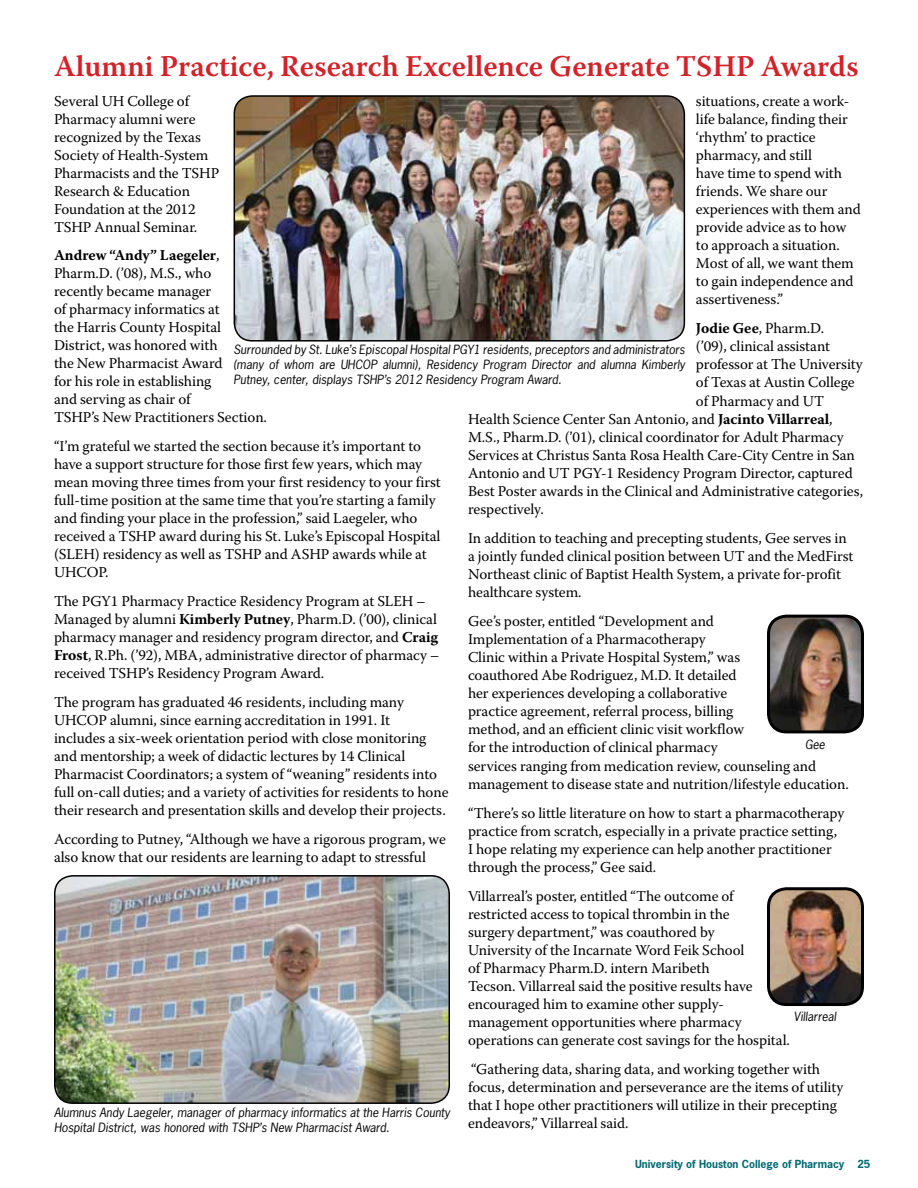
<style>
.page{position:relative;width:918px;height:1188px;background:#fff}
.page>*{position:absolute;margin:0;border:0;box-sizing:border-box;transform-origin:0 0}
.t1{font:600 30px "Warnock Pro";color:#d2232a}
.t2{font:15px/18px "Warnock Pro";letter-spacing:-.005em;color:#000}
.t3{font:italic 12px/15px "News Gothic Std";color:#000}
.t4{font:700 10.5px "News Gothic Std";color:#006a71}
.s1{font-weight:700}
</style>
<div class="page">
<img style="left:55px;top:876px;width:394px;height:227px">
<div style="left:54px;top:875px;width:396px;height:229px;border:2px solid #000;border-radius:18px"></div>
<img style="left:234px;top:96px;width:450px;height:245px">
<div style="left:234px;top:95px;width:451px;height:247px;border:2px solid #000;border-radius:18px"></div>
<img style="left:769px;top:616px;width:93px;height:116px">
<div style="left:767px;top:615px;width:97px;height:118px;border:3px solid #000;border-radius:18px"></div>
<img style="left:771px;top:891px;width:91px;height:114px">
<div style="left:767px;top:887px;width:97px;height:119px;border:3px solid #000;border-radius:18px"></div>
<h1 class="t1" style="left:54px;top:48px;width:806px">Alumni Practice, Research Excellence Generate TSHP Awards</h1>
<p class="t2" style="left:54px;top:91px;width:167px">Several UH College of<br>Pharmacy alumni were recognized by the Texas<br>Society of Health-System<br>Pharmacists and the TSHP<br>Research &amp; Education<br>Foundation at the 2012<br>TSHP Annual Seminar.</p>
<p class="t2" style="left:54px;top:246px;width:215px"><span class="s1">Andrew “Andy” Laegeler</span>,<br>Pharm.D. (’08), M.S., who<br>recently became manager<br>of pharmacy informatics at<br>the Harris County Hospital<br>District, was honored with<br>the New Pharmacist Award<br>for his role in establishing<br>and serving as chair of<br>TSHP’s New Practitioners Section.</p>
<p class="t2" style="left:54px;top:437px;width:388px">“I’m grateful we started the section because it’s important to have a support structure for those first few years, which may mean moving three times from your first residency to your first full-time position at the same time that you’re starting a family and finding your place in the profession,” said Laegeler, who received a TSHP award during his St. Luke’s Episcopal Hospital (SLEH) residency as well as TSHP and ASHP awards while at UHCOP.</p>
<p class="t2" style="left:54px;top:592px;width:387px">The PGY1 Pharmacy Practice Residency Program at SLEH – Managed by alumni <span class="s1">Kimberly Putney</span>, Pharm.D. (’00), clinical pharmacy manager and residency program director, and <span class="s1">Craig Frost</span>, R.Ph. (’92), MBA, administrative director of pharmacy – received TSHP’s Residency Program Award.</p>
<p class="t2" style="left:54px;top:693px;width:396px">The program has graduated 46 residents, including many UHCOP alumni, since earning accreditation in 1991. It<br>includes a six-week orientation period with close monitoring and mentorship; a week of didactic lectures by 14 Clinical Pharmacist Coordinators; a system of “weaning” residents into full on-call duties; and a variety of activities for residents to hone their research and presentation skills and develop their projects.</p>
<p class="t2" style="left:54px;top:830px;width:393px">According to Putney, “Although we have a rigorous program, we also know that our residents are learning to adapt to stressful</p>
<p class="t2" style="left:696px;top:91px;width:166px">situations, create a work&shy;life balance, finding their ‘rhythm’ to practice pharmacy, and still<br>have time to spend with friends. We share our experiences with them and provide advice as to how to approach a situation.<br>Most of all, we want them to gain independence and assertiveness.”</p>
<p class="t2" style="left:696px;top:319px;width:130px"><span class="s1">Jodie Gee</span>, Pharm.D.</p>
<p class="t2" style="left:696px;top:337px;width:136px">(’09), clinical assistant</p>
<p class="t2" style="left:696px;top:355px;width:168px">professor at The University</p>
<p class="t2" style="left:696px;top:373px;width:160px">of Texas at Austin College</p>
<p class="t2" style="left:696px;top:391px;width:130px">of Pharmacy and UT</p>
<p class="t2" style="left:468px;top:409px;width:366px">Health Science Center San Antonio, and <span class="s1">Jacinto Villarreal</span>,</p>
<p class="t2" style="left:468px;top:428px;width:377px">M.S., Pharm.D. (’01), clinical coordinator for Adult Pharmacy</p>
<p class="t2" style="left:468px;top:446px;width:388px">Services at Christus Santa Rosa Health Care-City Centre in San</p>
<p class="t2" style="left:468px;top:464px;width:386px">Antonio and UT PGY-1 Residency Program Director, captured</p>
<p class="t2" style="left:468px;top:482px;width:397px">Best Poster awards in the Clinical and Administrative categories,</p>
<p class="t2" style="left:468px;top:500px;width:77px">respectively.</p>
<p class="t2" style="left:468px;top:529px;width:387px">In addition to teaching and precepting students, Gee serves in a jointly funded clinical position between UT and the MedFirst Northeast clinic of Baptist Health System, a private for-profit healthcare system.</p>
<p class="t2" style="left:468px;top:612px;width:382px">Gee’s poster, entitled “Development and<br>Implementation of a Pharmacotherapy<br>Clinic within a Private Hospital System,” was<br>coauthored Abe Rodriguez, M.D. It detailed<br>her experiences developing a collaborative<br>practice agreement, referral process, billing<br>method, and an efficient clinic visit workflow<br>for the introduction of clinical pharmacy<br>services ranging from medication review, counseling and management to disease state and nutrition/lifestyle education.</p>
<p class="t2" style="left:468px;top:803px;width:378px">“There’s so little literature on how to start a pharmacotherapy practice from scratch, especially in a private practice setting, I hope relating my experience can help another practitioner through the process,” Gee said.</p>
<p class="t2" style="left:468px;top:886px;width:323px">Villarreal’s poster, entitled “The outcome of restricted access to topical thrombin in the<br>surgery department,” was coauthored by<br>University of the Incarnate Word Feik School<br>of Pharmacy Pharm.D. intern Maribeth<br>Tecson. Villarreal said the positive results have encouraged him to examine other supply&shy;management opportunities where pharmacy operations can generate cost savings for the hospital.</p>
<p class="t2" style="left:468px;top:1060px;width:377px">“Gathering data, sharing data, and working together with focus, determination and perseverance are the items of utility that I hope other practitioners will utilize in their precepting endeavors,” Villarreal said.</p>
<p class="t3" style="left:234px;top:342px;width:453px;text-align:justify">Surrounded by St. Luke’s Episcopal Hospital PGY1 residents, preceptors and administrators (many of whom are UHCOP alumni), Residency Program Director and alumna Kimberly Putney, center, displays TSHP’s 2012 Residency Program Award.</p>
<p class="t3" style="left:805px;top:737px;width:21px">Gee</p>
<p class="t3" style="left:794px;top:1009px;width:44px">Villarreal</p>
<p class="t3" style="left:54px;top:1105px;width:398px">Alumnus Andy Laegeler, manager of pharmacy informatics at the Harris County<br>Hospital District, was honored with TSHP’s New Pharmacist Award.</p>
<p class="t4" style="left:635px;top:1157px;width:237px">University of Houston College of Pharmacy 25</p>
</div>
